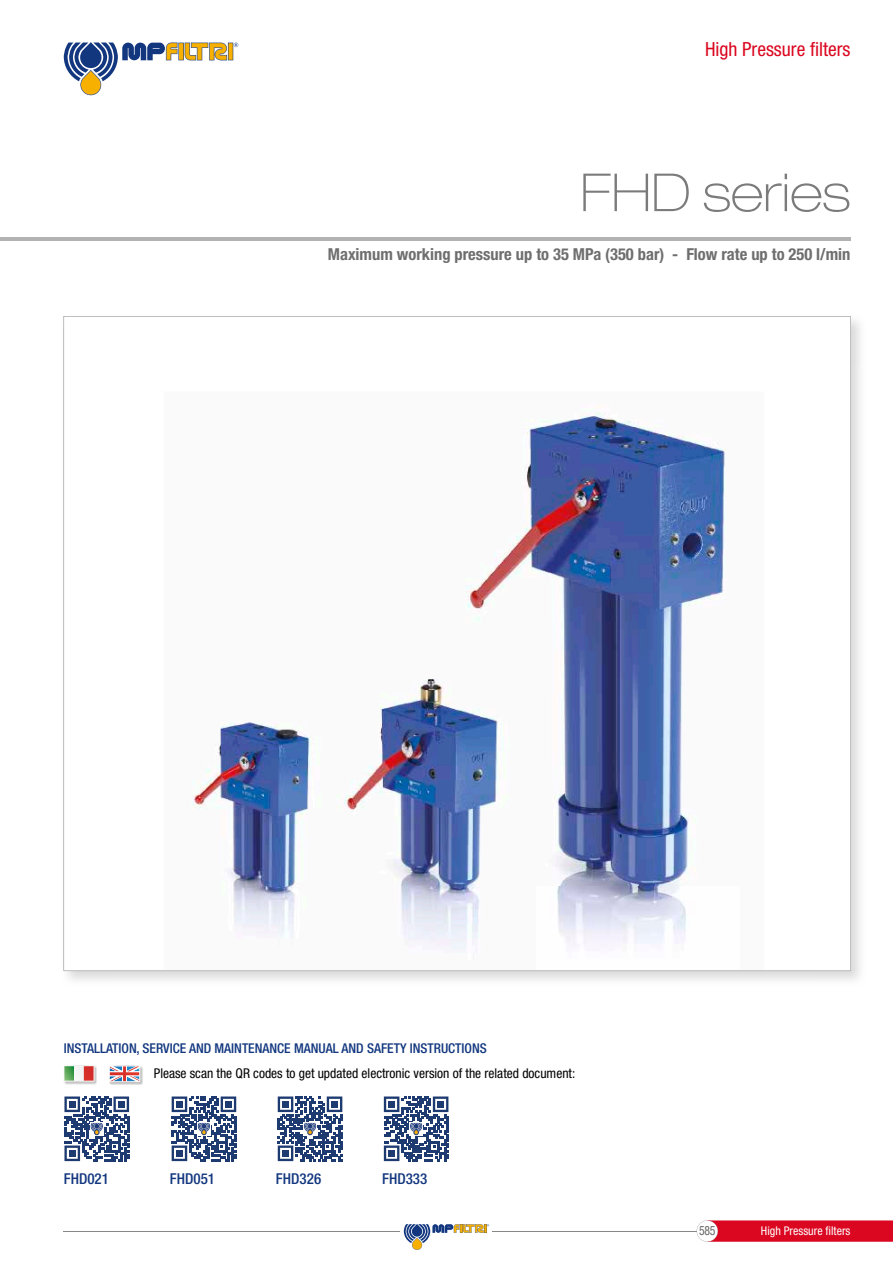
<style>
.page{position:relative;width:893px;height:1263px;background:#fff}
.page>*{position:absolute;margin:0;border:0;box-sizing:border-box;transform-origin:0 0}
.t1{font:100 expanded 52.5px "Helvetica Neue LT Std";color:#7b7b7b}
.t2{font:condensed 19.5px "Helvetica Neue LT Std";color:#db061f}
.t3{font:700 condensed 16.5px "Helvetica Neue LT Std";color:#6e6e6e}
.t4{font:500 condensed 15px "Helvetica Neue LT Std";color:#12377f}
.t5{font:condensed 13.5px "Helvetica Neue LT Std";color:#000}
.t6{font:500 condensed 13.5px "Helvetica Neue LT Std";color:#12377f}
.t7{font:condensed 12.75px "Helvetica Neue LT Std";color:#636362;scale:.92 1}
.t8{font:condensed 12px "Helvetica Neue LT Std";color:#fff}
</style>
<div class="page">
<img style="left:814px;top:363px;width:46px;height:618px">
<svg style="left:64px;top:316px;width:786px;height:655px"></svg>
<img style="left:163px;top:391px;width:601px;height:579px">
<hr style="left:0;top:238px;width:850px;height:3px;background:#b2b2b2">
<img style="left:536px;top:887px;width:203px;height:83px">
<svg style="left:64px;top:42px;width:174px;height:53px"></svg>
<svg style="left:64px;top:1097px;width:66px;height:65px"></svg>
<svg style="left:64px;top:1096px;width:65px;height:65px"></svg>
<svg style="left:383px;top:1096px;width:64px;height:66px"></svg>
<svg style="left:384px;top:1096px;width:65px;height:65px"></svg>
<svg style="left:171px;top:1096px;width:66px;height:66px"></svg>
<svg style="left:172px;top:1096px;width:64px;height:65px"></svg>
<svg style="left:277px;top:1096px;width:66px;height:66px"></svg>
<svg style="left:278px;top:1096px;width:64px;height:65px"></svg>
<svg style="left:64px;top:1065px;width:33px;height:20px"></svg>
<svg style="left:109px;top:1065px;width:34px;height:20px"></svg>
<hr style="left:64px;top:1231px;width:641px;height:1px;background:#878786">
<svg style="left:697px;top:1220px;width:196px;height:22px;background:#de243a"></svg>
<svg style="left:404px;top:1224px;width:85px;height:26px"></svg>
<h2 class="t2" style="left:705px;top:38px;width:147px">High Pressure filters</h2>
<h1 class="t1" style="left:580px;top:161px;width:272px">FHD series</h1>
<p class="t3" style="left:328px;top:244px;width:524px">Maximum working pressure up to 35 MPa (350 bar) - Flow rate up to 250 l/min</p>
<p class="t6" style="left:64px;top:1040px;width:424px">INSTALLATION, SERVICE AND MAINTENANCE MANUAL AND SAFETY INSTRUCTIONS</p>
<p class="t5" style="left:154px;top:1066px;width:423px">Please scan the QR codes to get updated electronic version of the related document:</p>
<p class="t4" style="left:64px;top:1169px;width:47px">FHD021</p>
<p class="t4" style="left:170px;top:1169px;width:47px">FHD051</p>
<p class="t4" style="left:276px;top:1169px;width:47px">FHD326</p>
<p class="t4" style="left:382px;top:1169px;width:47px">FHD333</p>
<p class="t7" style="left:699px;top:1223px;width:19px">585</p>
<p class="t8" style="left:761px;top:1223px;width:91px">High Pressure filters</p>
</div>
